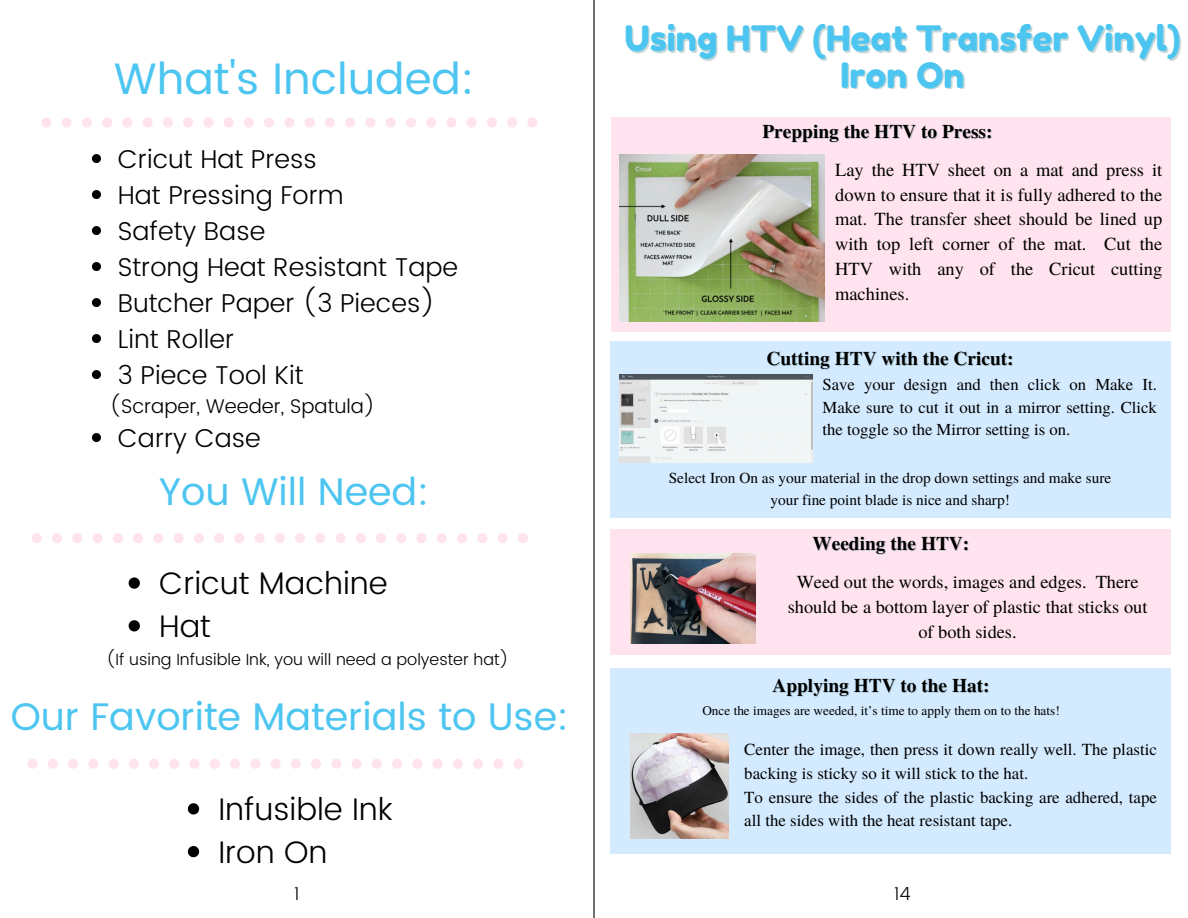
<style>
.page{position:relative;width:1188px;height:918px;background:#fff}
.page>*{position:absolute;margin:0;border:0;box-sizing:border-box;transform-origin:0 0}
.t1{font:43.95px "Poppins";color:#4dc5f1}
.t2{font:38.4px "Poppins";color:#4dc5f1}
.t3{font:34.95px "Fredoka One";color:#4dc5f1}
.t4{font:300 31.2px "Poppins";color:#000}
.t5{font:300 25.8px "Poppins";color:#000}
.t6{font:300 19.8px "Poppins";color:#000}
.t7{font:700 19.35px "Te X Gyre Termes";color:#000}
.t8{font:18.45px/24.8px "Te X Gyre Termes";color:#000;text-align:justify}
.t9{font:18.3px/24.8px "Te X Gyre Termes";color:#000;text-align:center}
.t10{font:300 18px "Poppins";color:#000}
.t11{font:16.8px/23.7px "Te X Gyre Termes";color:#000}
.t12{font:16.65px/22.5px "Te X Gyre Termes";color:#000;text-align:justify}
.t13{font:300 16.2px "Poppins";color:#000}
.t14{font:15.3px/21.3px "Te X Gyre Termes";color:#000;text-align:center}
.t15{font:13.2px "Te X Gyre Termes";color:#000}
</style>
<div class="page">
<hr style="left:593px;top:0;width:2px;height:918px;background:#000">
<svg style="left:92px;top:154px;width:9px;height:9px"></svg>
<svg style="left:92px;top:190px;width:9px;height:9px"></svg>
<svg style="left:92px;top:226px;width:9px;height:9px"></svg>
<svg style="left:92px;top:262px;width:9px;height:9px"></svg>
<svg style="left:92px;top:298px;width:9px;height:9px"></svg>
<svg style="left:92px;top:334px;width:9px;height:9px"></svg>
<svg style="left:92px;top:370px;width:9px;height:9px"></svg>
<svg style="left:92px;top:433px;width:9px;height:9px"></svg>
<svg style="left:27px;top:759px;width:497px;height:10px"></svg>
<svg style="left:41px;top:117px;width:496px;height:11px"></svg>
<div style="left:610px;top:342px;width:560px;height:176px;background:#d4ebff"></div>
<img style="left:620px;top:374px;width:192px;height:88px">
<div style="left:611px;top:668px;width:560px;height:186px;background:#d4ebff"></div>
<div style="left:611px;top:117px;width:560px;height:215px;background:#ffe4f0"></div>
<div style="left:611px;top:529px;width:560px;height:125px;background:#ffe4f0"></div>
<img style="left:631px;top:733px;width:98px;height:105px">
<img style="left:620px;top:154px;width:205px;height:168px">
<img style="left:631px;top:553px;width:124px;height:90px">
<svg style="left:188px;top:803px;width:11px;height:11px"></svg>
<svg style="left:188px;top:846px;width:11px;height:11px"></svg>
<svg style="left:32px;top:533px;width:496px;height:10px"></svg>
<svg style="left:129px;top:577px;width:11px;height:12px"></svg>
<svg style="left:129px;top:620px;width:11px;height:11px"></svg>
<p class="t1" style="left:114px;top:53px;width:362px">What's Included:</p>
<h2 class="t5" style="left:118px;top:144px;width:201px">Cricut Hat Press</h2>
<h1 class="t5" style="left:118px;top:180px;width:227px">Hat Pressing Form</h1>
<p class="t5" style="left:118px;top:216px;width:149px">Safety Base</p>
<p class="t5" style="left:118px;top:252px;width:342px">Strong Heat Resistant Tape</p>
<p class="t5" style="left:118px;top:288px;width:319px">Butcher Paper (3 Pieces)</p>
<p class="t5" style="left:118px;top:324px;width:118px">Lint Roller</p>
<p class="t5" style="left:118px;top:360px;width:187px">3 Piece Tool Kit</p>
<p class="t6" style="left:110px;top:394px;width:267px">(Scraper, Weeder, Spatula)</p>
<p class="t5" style="left:118px;top:423px;width:145px">Carry Case</p>
<p class="t2" style="left:159px;top:469px;width:271px">You Will Need:</p>
<p class="t4" style="left:159px;top:565px;width:230px">Cricut Machine</p>
<p class="t4" style="left:159px;top:608px;width:53px">Hat</p>
<p class="t13" style="left:106px;top:650px;width:404px">(If using Infusible Ink, you will need a polyester hat)</p>
<h5 class="t2" style="left:11px;top:695px;width:560px">Our Favorite Materials to Use:</h5>
<p class="t4" style="left:218px;top:791px;width:176px">Infusible Ink</p>
<p class="t4" style="left:218px;top:834px;width:110px">Iron On</p>
<h6 class="t10" style="left:294px;top:884px;width:7px">1</h6>
<p class="t3" style="left:624px;top:17px;width:558px">Using HTV (Heat Transfer Vinyl)</p>
<p class="t3" style="left:840px;top:54px;width:126px">Iron On</p>
<h5 class="t7" style="left:762px;top:117px;width:232px">Prepping the HTV to Press:</h5>
<p class="t8" style="left:835px;top:156px;width:329px">Lay the HTV sheet on a mat and press it down to ensure that it is fully adhered to the mat. The transfer sheet should be lined up with top left corner of the mat. Cut the HTV with any of the Cricut cutting machines.</p>
<p class="t7" style="left:766px;top:343px;width:249px">Cutting HTV with the Cricut:</p>
<h6 class="t12" style="left:823px;top:373px;width:336px">Save your design and then click on Make It.<br>Make sure to cut it out in a mirror setting. Click the toggle so the Mirror setting is on.</h6>
<h5 class="t14" style="left:669px;top:467px;width:444px">Select Iron On as your material in the drop down settings and make sure your fine point blade is nice and sharp!</h5>
<p class="t7" style="left:812px;top:528px;width:158px">Weeding the HTV:</p>
<p class="t9" style="left:788px;top:569px;width:361px">Weed out the words, images and edges. There should be a bottom layer of plastic that sticks out of both sides.</p>
<p class="t7" style="left:773px;top:671px;width:219px">Applying HTV to the Hat:</p>
<p class="t15" style="left:702px;top:701px;width:359px">Once the images are weeded, it’s time to apply them on to the hats!</p>
<h2 class="t11" style="left:744px;top:737px;width:414px">Center the image, then press it down really well. The plastic backing is sticky so it will stick to the hat.</h2>
<p class="t11" style="left:744px;top:784px;width:414px">To ensure the sides of the plastic backing are adhered, tape all the sides with the heat resistant tape.</p>
<h2 class="t10" style="left:894px;top:884px;width:18px">14</h2>
</div>
